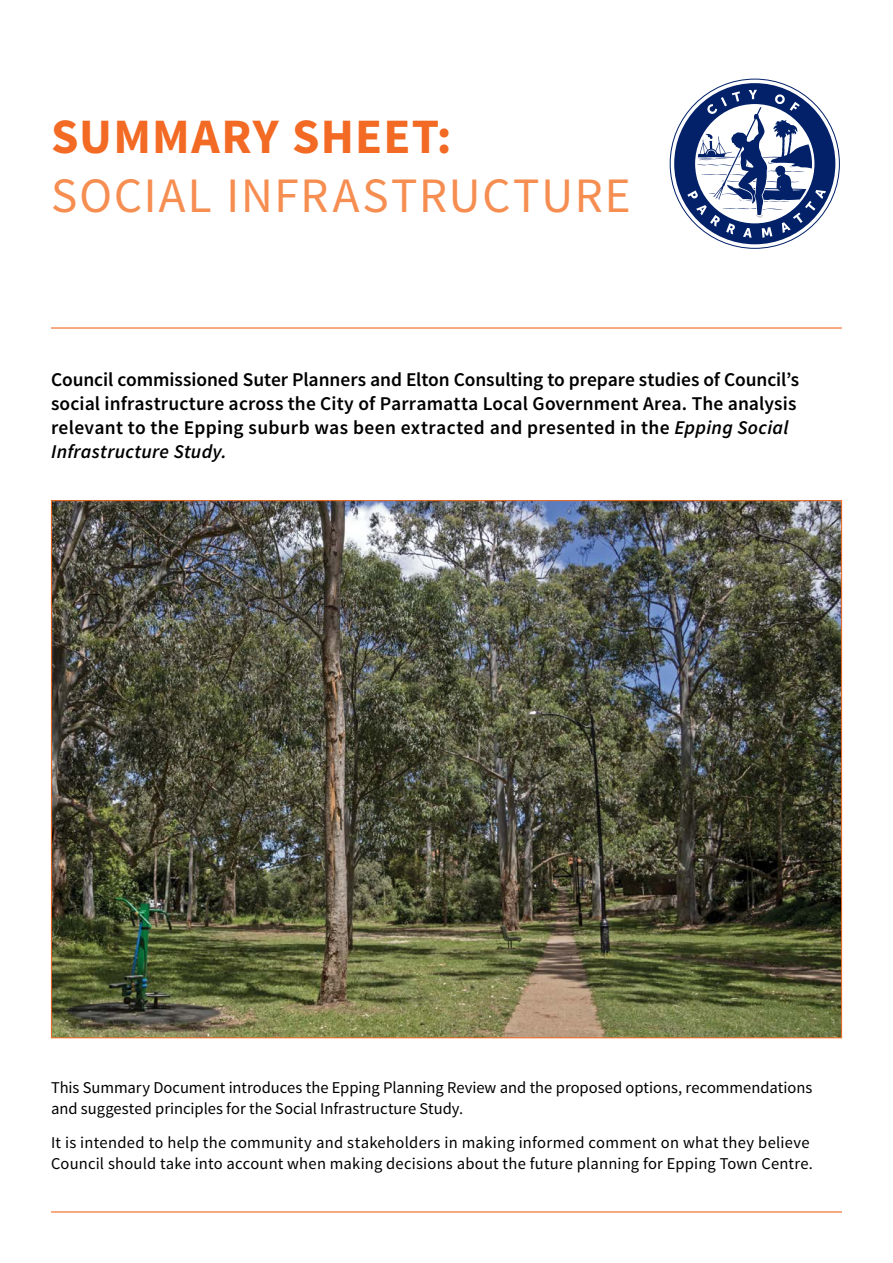
<style>
.page{position:relative;width:893px;height:1263px;background:#fff}
.page>*{position:absolute;margin:0;border:0;box-sizing:border-box;transform-origin:0 0}
.t1{font:49.5px "Source Sans Pro";letter-spacing:.035em;color:#f68d51}
.t2{font:700 49.5px "Source Sans Pro";letter-spacing:.025em;color:#f26a23}
.t3{font:600 19.5px/24px "Source Sans Pro";letter-spacing:.005em;color:#000}
.t4{font:16.5px/21px "Source Sans Pro";letter-spacing:.01em;color:#000}
.s1{font-style:italic}
</style>
<div class="page">
<svg style="left:674px;top:83px;width:161px;height:161px"></svg>
<img style="left:53px;top:502px;width:787px;height:534px">
<hr style="left:51px;top:327px;width:791px;height:2px;background:#f26a23">
<hr style="left:51px;top:1211px;width:791px;height:1px;background:#f26a23">
<h1 class="t2" style="left:51px;top:104px;width:402px">SUMMARY SHEET:</h1>
<h1 class="t1" style="left:51px;top:165px;width:581px">SOCIAL INFRASTRUCTURE</h1>
<p class="t3" style="left:51px;top:368px;width:750px">Council commissioned Suter Planners and Elton Consulting to prepare studies of Council’s social infrastructure across the City of Parramatta Local Government Area. The analysis relevant to the Epping suburb was been extracted and presented in the <span class="s1">Epping Social Infrastructure Study.</span></p>
<p class="t4" style="left:51px;top:1077px;width:763px">This Summary Document introduces the Epping Planning Review and the proposed options, recommendations and suggested principles for the Social Infrastructure Study.</p>
<p class="t4" style="left:51px;top:1132px;width:763px">It is intended to help the community and stakeholders in making informed comment on what they believe<br>Council should take into account when making decisions about the future planning for Epping Town Centre.</p>
</div>
